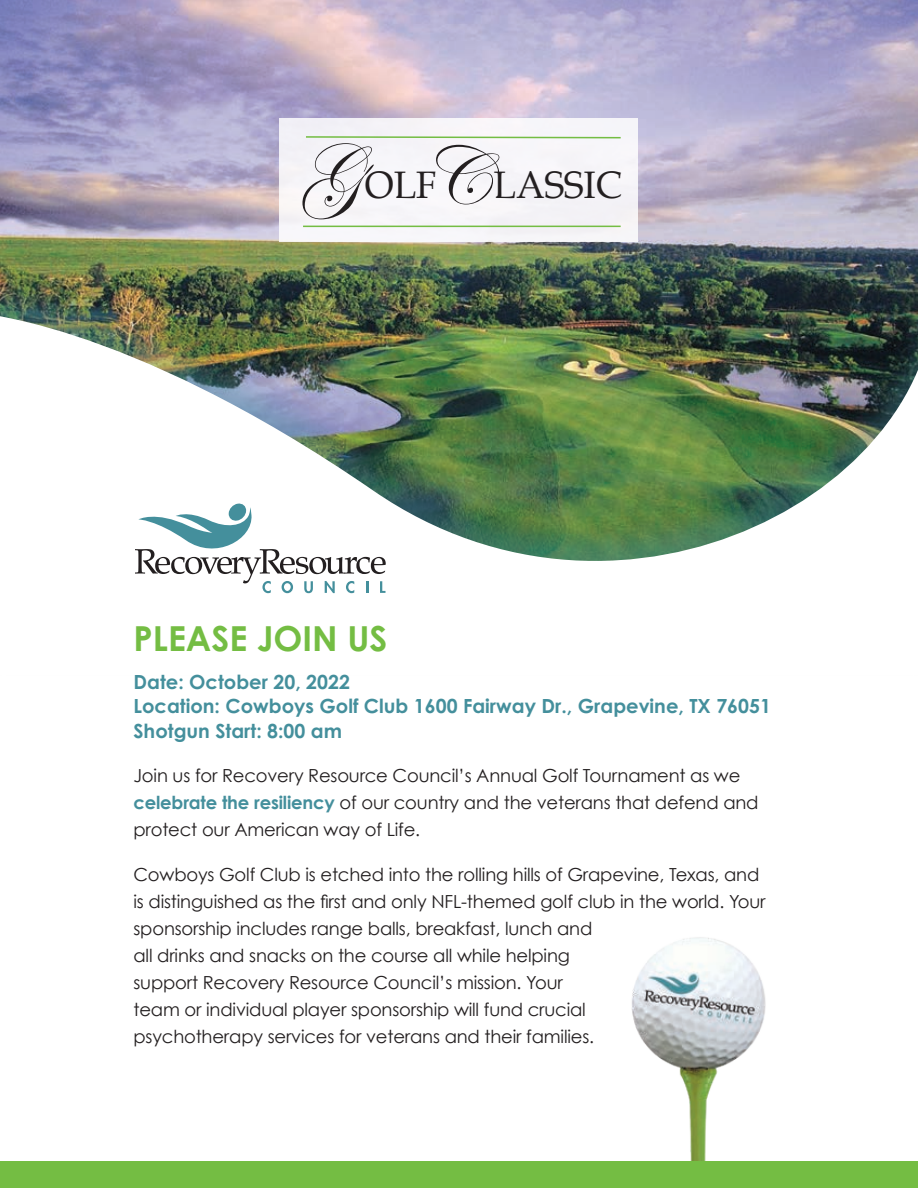
<style>
.page{position:relative;width:918px;height:1188px;background:#fff}
.page>*{position:absolute;margin:0;border:0;box-sizing:border-box;transform-origin:0 0}
.t1{font:38.4px "Book Antiqua";color:#231f20;scale:.96 1}
.t2{font:700 34.5px "Century Gothic Pro";color:#74bd43}
.t3{font:700 19.5px/24.8px "Century Gothic Pro";color:#448f9c}
.t4{font:18px/27px "Century Gothic";letter-spacing:-.01em;color:#231f20}
.s1{font-family:"Edwardian Script ITC";font-size:83.1px}
.s2{font-weight:700;color:#448f9c}
</style>
<div class="page">
<img style="left:0;top:0;width:918px;height:238px">
<div style="left:0;top:1161px;width:918px;height:27px;background:#74bd43"></div>
<div style="left:0;top:238px;width:918px;height:439px;background:#448f9c;opacity:.4"></div>
<img style="left:0;top:276px;width:918px;height:399px">
<div style="left:280px;top:119px;width:358px;height:123px;background:#f6f5f9"></div>
<img style="left:631px;top:937px;width:135px;height:224px">
<svg style="left:135px;top:503px;width:251px;height:90px"></svg>
<svg style="left:306px;top:136px;width:315px;height:3px"></svg>
<hr style="left:303px;top:226px;width:318px;height:1px;background:#74bd43">
<h1 class="t1" style="left:298px;top:161px;width:339px"><span class="s1">G</span>OLF<span class="s1">C</span>LASSIC</h1>
<h2 class="t2" style="left:134px;top:617px;width:255px">PLEASE JOIN US</h2>
<p class="t3" style="left:134px;top:669px;width:639px">Date: October 20, 2022<br>Location: Cowboys Golf Club 1600 Fairway Dr., Grapevine, TX 76051<br>Shotgun Start: 8:00 am</p>
<p class="t4" style="left:134px;top:762px;width:627px">Join us for Recovery Resource Council’s Annual Golf Tournament as we <span class="s2">celebrate the resiliency</span> of our country and the veterans that defend and protect our American way of Life.</p>
<p class="t4" style="left:134px;top:861px;width:634px">Cowboys Golf Club is etched into the rolling hills of Grapevine, Texas, and is distinguished as the first and only NFL-themed golf club in the world. Your sponsorship includes range balls, breakfast, lunch and<br>all drinks and snacks on the course all while helping<br>support Recovery Resource Council’s mission. Your<br>team or individual player sponsorship will fund crucial<br>psychotherapy services for veterans and their families.</p>
</div>
